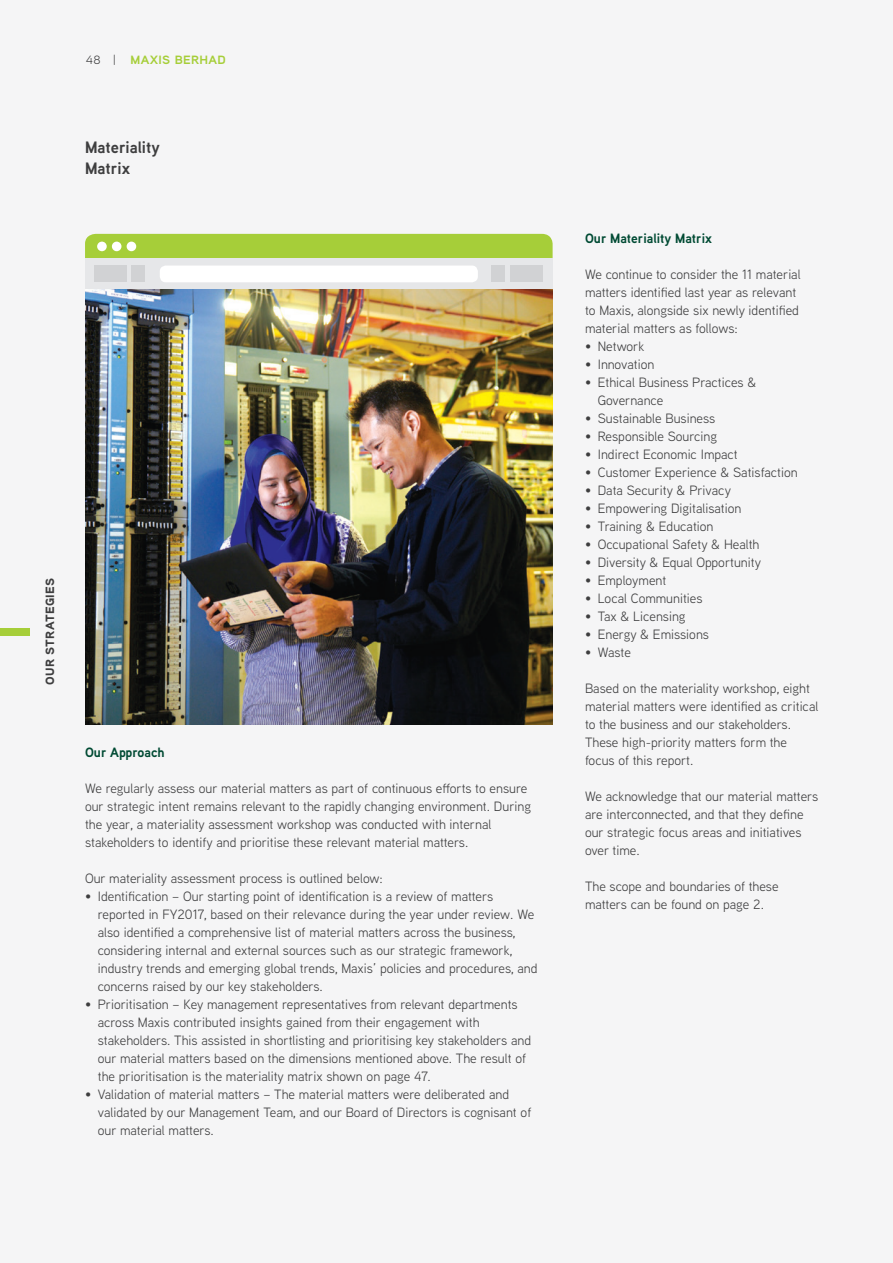
<style>
.page{position:relative;width:893px;height:1263px;background:#f5f5f6}
.page>*{position:absolute;margin:0;border:0;box-sizing:border-box;transform-origin:0 0}
.t1{font:700 16.5px "Aaux Next";color:#3e3e3f}
.t2{font:13.5px/18px "Aaux Next";color:#3e3e3f}
.t3{font:700 13.5px "Aaux Next";color:#004a33}
.t4{font:700 12px "Aaux Next Wide";letter-spacing:.025em;color:#a6ce39}
.t5{font:900 12px "Aaux Next Wide";letter-spacing:.025em;color:#3e3e3f}
.s1{font-weight:400;color:#3e3e3f}
</style>
<div class="page">
<div style="left:0;top:628px;width:29px;height:7px;background:#a6ce39"></div>
<div style="left:85px;top:234px;width:468px;height:25px;background:#a6ce39"></div>
<img style="left:85px;top:289px;width:468px;height:436px">
<div style="left:97px;top:242px;width:10px;height:9px;background:#fff;border-radius:50%"></div>
<div style="left:112px;top:242px;width:9px;height:9px;background:#fff;border-radius:50%"></div>
<div style="left:127px;top:242px;width:9px;height:9px;background:#fff;border-radius:50%"></div>
<div style="left:85px;top:259px;width:468px;height:30px;background:#e6e7e9"></div>
<div style="left:160px;top:266px;width:318px;height:16px;background:#fff;border-radius:6px"></div>
<div style="left:94px;top:266px;width:32px;height:16px;background:#d1d2d4"></div>
<div style="left:510px;top:266px;width:32px;height:16px;background:#d1d2d4"></div>
<div style="left:132px;top:266px;width:13px;height:16px;background:#d1d2d4"></div>
<div style="left:492px;top:266px;width:13px;height:16px;background:#d1d2d4"></div>
<p class="t4" style="left:86px;top:51px;width:142px"><span class="s1">48 |</span> MAXIS BERHAD</p>
<p class="t1" style="left:85px;top:136px;width:76px">Materiality</p>
<p class="t1" style="left:85px;top:157px;width:47px">Matrix</p>
<p class="t5" style="left:41px;top:685px;width:108px;rotate:-90deg">OUR STRATEGIES</p>
<p class="t3" style="left:85px;top:743px;width:81px">Our Approach</p>
<p class="t2" style="left:85px;top:779px;width:448px">We regularly assess our material matters as part of continuous efforts to ensure our strategic intent remains relevant to the rapidly changing environment. During the year, a materiality assessment workshop was conducted with internal stakeholders to identify and prioritise these relevant material matters.</p>
<p class="t2" style="left:85px;top:869px;width:299px">Our materiality assessment process is outlined below:</p>
<p class="t2" style="left:98px;top:887px;width:441px;text-indent:-13px">• Identification – Our starting point of identification is a review of matters reported in FY2017, based on their relevance during the year under review. We also identified a comprehensive list of material matters across the business, considering internal and external sources such as our strategic framework, industry trends and emerging global trends, Maxis’ policies and procedures, and concerns raised by our key stakeholders.</p>
<p class="t2" style="left:98px;top:995px;width:435px;text-indent:-13px">• Prioritisation – Key management representatives from relevant departments across Maxis contributed insights gained from their engagement with stakeholders. This assisted in shortlisting and prioritising key stakeholders and our material matters based on the dimensions mentioned above. The result of the prioritisation is the materiality matrix shown on page 47.</p>
<p class="t2" style="left:98px;top:1085px;width:435px;text-indent:-13px">• Validation of material matters – The material matters were deliberated and validated by our Management Team, and our Board of Directors is cognisant of our material matters.</p>
<p class="t3" style="left:585px;top:229px;width:128px">Our Materiality Matrix</p>
<p class="t2" style="left:585px;top:265px;width:217px">We continue to consider the 11 material matters identified last year as relevant to Maxis, alongside six newly identified material matters as follows:</p>
<p class="t2" style="left:585px;top:337px;width:61px">• Network</p>
<p class="t2" style="left:585px;top:355px;width:71px">• Innovation</p>
<p class="t2" style="left:598px;top:373px;width:160px;text-indent:-13px">• Ethical Business Practices &amp;<br>Governance</p>
<p class="t2" style="left:585px;top:409px;width:132px">• Sustainable Business</p>
<p class="t2" style="left:585px;top:427px;width:134px">• Responsible Sourcing</p>
<p class="t2" style="left:585px;top:445px;width:154px">• Indirect Economic Impact</p>
<p class="t2" style="left:585px;top:463px;width:214px">• Customer Experience &amp; Satisfaction</p>
<p class="t2" style="left:585px;top:481px;width:148px">• Data Security &amp; Privacy</p>
<p class="t2" style="left:585px;top:499px;width:158px">• Empowering Digitalisation</p>
<p class="t2" style="left:585px;top:517px;width:130px">• Training &amp; Education</p>
<p class="t2" style="left:585px;top:535px;width:176px">• Occupational Safety &amp; Health</p>
<p class="t2" style="left:585px;top:553px;width:178px">• Diversity &amp; Equal Opportunity</p>
<p class="t2" style="left:585px;top:571px;width:83px">• Employment</p>
<p class="t2" style="left:585px;top:589px;width:119px">• Local Communities</p>
<p class="t2" style="left:585px;top:607px;width:102px">• Tax &amp; Licensing</p>
<p class="t2" style="left:585px;top:625px;width:126px">• Energy &amp; Emissions</p>
<p class="t2" style="left:585px;top:643px;width:47px">• Waste</p>
<p class="t2" style="left:585px;top:679px;width:235px">Based on the materiality workshop, eight material matters were identified as critical to the business and our stakeholders.<br>These high-priority matters form the focus of this report.</p>
<p class="t2" style="left:585px;top:787px;width:235px">We acknowledge that our material matters are interconnected, and that they define our strategic focus areas and initiatives over time.</p>
<p class="t2" style="left:585px;top:877px;width:195px">The scope and boundaries of these matters can be found on page 2.</p>
</div>
